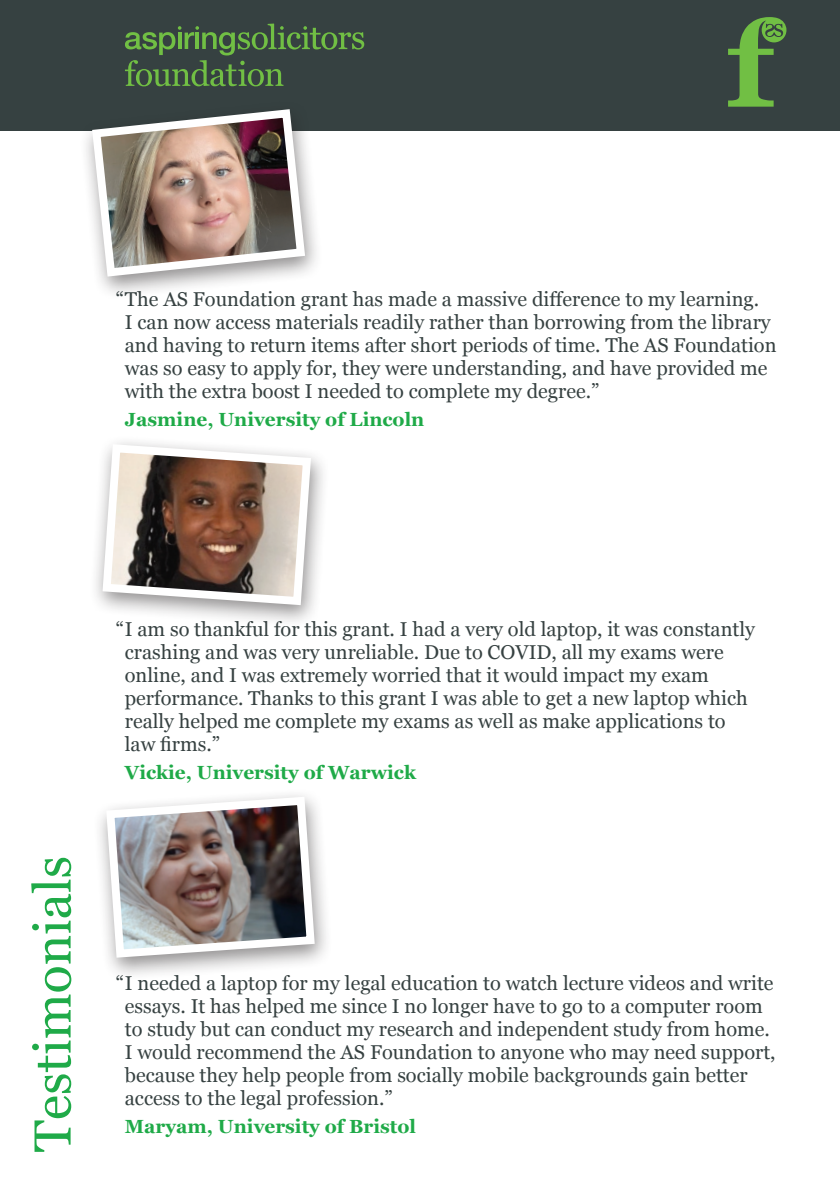
<style>
.page{position:relative;width:840px;height:1191px;background:#fff}
.page>*{position:absolute;margin:0;border:0;box-sizing:border-box;transform-origin:0 0}
.t1{font:52px "Georgia";color:#1faa48}
.t2{font:20px/23px "Georgia";color:#364141}
.t3{font:700 19px "Georgia";color:#1faa48}
</style>
<div class="page">
<div style="left:0;top:0;width:839px;height:130px;background:#364141"></div>
<svg style="left:125px;top:24px;width:239px;height:62px"></svg>
<svg style="left:728px;top:17px;width:58px;height:90px"></svg>
<div style="left:79px;top:101px;width:244px;height:198px;background:#231f20;opacity:.5"></div>
<img style="left:88px;top:105px;width:221px;height:176px">
<div style="left:89px;top:435px;width:241px;height:194px;background:#231f20;opacity:.5"></div>
<svg style="left:98px;top:440px;width:217px;height:169px"></svg>
<div style="left:92px;top:787px;width:242px;height:194px;background:#231f20;opacity:.5"></div>
<img style="left:102px;top:792px;width:217px;height:170px">
<p class="t2" style="left:125px;top:287px;width:652px;text-indent:-9px">“The AS Foundation grant has made a massive difference to my learning.<br>I can now access materials readily rather than borrowing from the library and having to return items after short periods of time. The AS Foundation was so easy to apply for, they were understanding, and have provided me with the extra boost I needed to complete my degree.”</p>
<p class="t3" style="left:125px;top:404px;width:301px">Jasmine, University of Lincoln</p>
<h1 class="t1" style="left:21px;top:1152px;width:298px;rotate:-90deg">Testimonials</h1>
<p class="t2" style="left:125px;top:618px;width:631px;text-indent:-9px">“I am so thankful for this grant. I had a very old laptop, it was constantly crashing and was very unreliable. Due to COVID, all my exams were online, and I was extremely worried that it would impact my exam performance. Thanks to this grant I was able to get a new laptop which really helped me complete my exams as well as make applications to law firms.”</p>
<p class="t3" style="left:125px;top:758px;width:292px">Vickie, University of Warwick</p>
<p class="t2" style="left:125px;top:972px;width:652px;text-indent:-9px">“I needed a laptop for my legal education to watch lecture videos and write essays. It has helped me since I no longer have to go to a computer room to study but can conduct my research and independent study from home.<br>I would recommend the AS Foundation to anyone who may need support, because they help people from socially mobile backgrounds gain better access to the legal profession.”</p>
<p class="t3" style="left:125px;top:1112px;width:292px">Maryam, University of Bristol</p>
</div>
